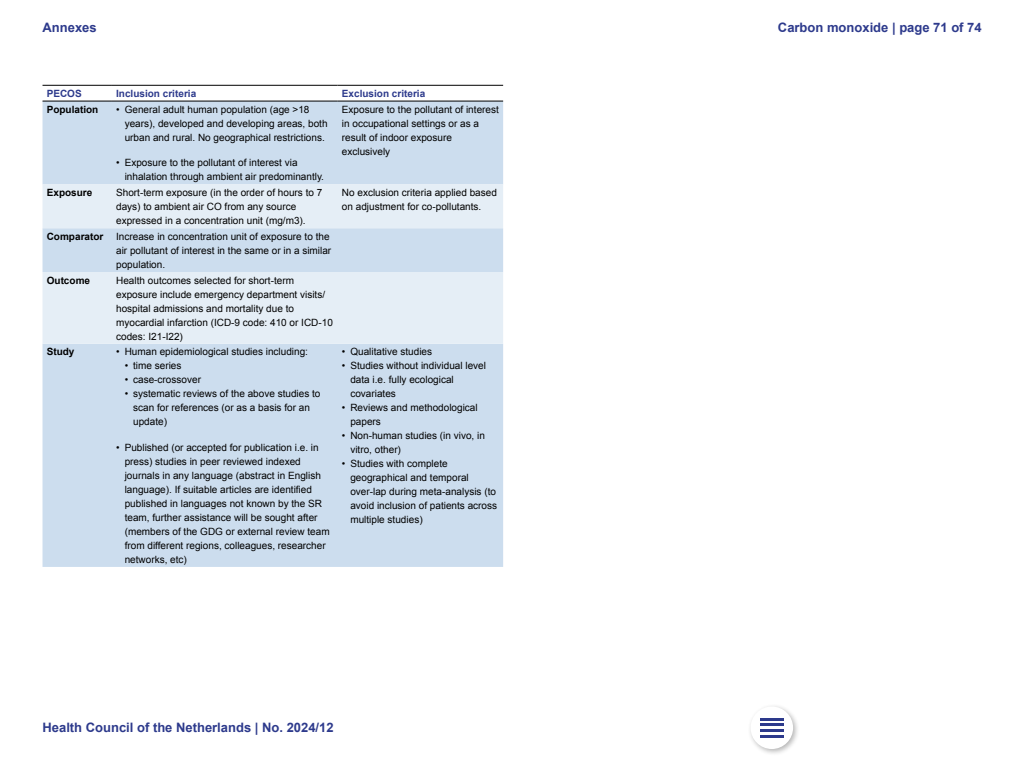
<style>
.page{position:relative;width:1024px;height:768px;background:#fff}
.page>*{position:absolute;margin:0;border:0;box-sizing:border-box;transform-origin:0 0}
.t1{font:700 13px "Arial";color:#2d3a8c}
.Tabeltekst{font:10px/14px "Arial";color:#000}
.Tabeltekst_Vet_Zwart{font:700 10px "Arial";color:#000}
.Tabeltekst_Vet{font:700 10px "Arial";color:#2d3a8c}
</style>
<div class="page">
<svg style="left:43px;top:100px;width:460px;height:1px"></svg>
<div style="left:43px;top:102px;width:460px;height:465px;background:#cde"></div>
<svg style="left:43px;top:184px;width:460px;height:160px;background:#dee9f3"></svg>
<hr style="left:43px;top:85px;width:69px;height:1px;background:#000">
<hr style="left:112px;top:85px;width:226px;height:1px;background:#000">
<hr style="left:338px;top:85px;width:165px;height:1px;background:#000">
<hr style="left:43px;top:101px;width:69px;height:1px;background:#000">
<hr style="left:112px;top:101px;width:226px;height:1px;background:#000">
<hr style="left:338px;top:101px;width:165px;height:1px;background:#000">
<div style="left:747px;top:703px;width:53px;height:53px;background:#000;opacity:.3"></div>
<div style="left:751px;top:707px;width:42px;height:42px;background:#fff;border-radius:50%"></div>
<svg style="left:760px;top:720px;width:24px;height:10px"></svg>
<hr style="left:760px;top:718px;width:24px;height:2px;background:#2d3a8c">
<hr style="left:760px;top:724px;width:24px;height:2px;background:#2d3a8c">
<hr style="left:760px;top:730px;width:24px;height:2px;background:#2d3a8c">
<hr style="left:760px;top:735px;width:24px;height:2px;background:#2d3a8c">
<h1 class="t1" style="left:43px;top:19px;width:56px">Annexes</h1>
<h1 class="t1" style="left:778px;top:19px;width:205px">Carbon monoxide | page 71 of 74</h1>
<p class="Tabeltekst_Vet" style="left:47px;top:87px;width:37px">PECOS</p>
<p class="Tabeltekst_Vet" style="left:116px;top:87px;width:82px">Inclusion criteria</p>
<p class="Tabeltekst_Vet" style="left:342px;top:87px;width:85px">Exclusion criteria</p>
<h3 class="Tabeltekst_Vet_Zwart" style="left:47px;top:103px;width:53px">Population</h3>
<p class="Tabeltekst" style="left:125px;top:102px;width:204px;text-indent:-9px">• General adult human population (age &gt;18 years), developed and developing areas, both urban and rural. No geographical restrictions.</p>
<p class="Tabeltekst" style="left:125px;top:156px;width:201px;text-indent:-9px">• Exposure to the pollutant of interest via inhalation through ambient air predominantly.</p>
<p class="Tabeltekst" style="left:342px;top:102px;width:158px">Exposure to the pollutant of interest in occupational settings or as a result of indoor exposure exclusively</p>
<h3 class="Tabeltekst_Vet_Zwart" style="left:47px;top:186px;width:47px">Exposure</h3>
<p class="Tabeltekst" style="left:116px;top:186px;width:208px">Short-term exposure (in the order of hours to 7 days) to ambient air CO from any source expressed in a concentration unit (mg/m3).</p>
<p class="Tabeltekst" style="left:342px;top:186px;width:157px">No exclusion criteria applied based on adjustment for co-pollutants.</p>
<h3 class="Tabeltekst_Vet_Zwart" style="left:47px;top:230px;width:58px">Comparator</h3>
<p class="Tabeltekst" style="left:116px;top:229px;width:217px">Increase in concentration unit of exposure to the air pollutant of interest in the same or in a similar population.</p>
<h3 class="Tabeltekst_Vet_Zwart" style="left:47px;top:273px;width:45px">Outcome</h3>
<p class="Tabeltekst" style="left:116px;top:273px;width:218px">Health outcomes selected for short-term exposure include emergency department visits/ hospital admissions and mortality due to myocardial infarction (ICD-9 code: 410 or ICD-10 codes: I21-I22)</p>
<h3 class="Tabeltekst_Vet_Zwart" style="left:47px;top:345px;width:29px">Study</h3>
<p class="Tabeltekst" style="left:116px;top:345px;width:193px">• Human epidemiological studies including:</p>
<p class="Tabeltekst" style="left:125px;top:359px;width:58px">• time series</p>
<p class="Tabeltekst" style="left:125px;top:373px;width:78px">• case-crossover</p>
<p class="Tabeltekst" style="left:133px;top:387px;width:189px;text-indent:-9px">• systematic reviews of the above studies to scan for references (or as a basis for an update)</p>
<p class="Tabeltekst" style="left:125px;top:440px;width:207px;text-indent:-9px">• Published (or accepted for publication i.e. in press) studies in peer reviewed indexed journals in any language (abstract in English language). If suitable articles are identified published in languages not known by the SR team, further assistance will be sought after (members of the GDG or external review team from different regions, colleagues, researcher networks, etc)</p>
<p class="Tabeltekst" style="left:342px;top:345px;width:92px">• Qualitative studies</p>
<p class="Tabeltekst" style="left:350px;top:359px;width:137px;text-indent:-9px">• Studies without individual level data i.e. fully ecological covariates</p>
<p class="Tabeltekst" style="left:350px;top:401px;width:129px;text-indent:-9px">• Reviews and methodological papers</p>
<p class="Tabeltekst" style="left:350px;top:429px;width:136px;text-indent:-9px">• Non-human studies (in vivo, in vitro, other)</p>
<p class="Tabeltekst" style="left:350px;top:457px;width:148px;text-indent:-9px">• Studies with complete geographical and temporal over-lap during meta-analysis (to avoid inclusion of patients across multiple studies)</p>
<h1 class="t1" style="left:43px;top:719px;width:293px">Health Council of the Netherlands | No. 2024/12</h1>
</div>
